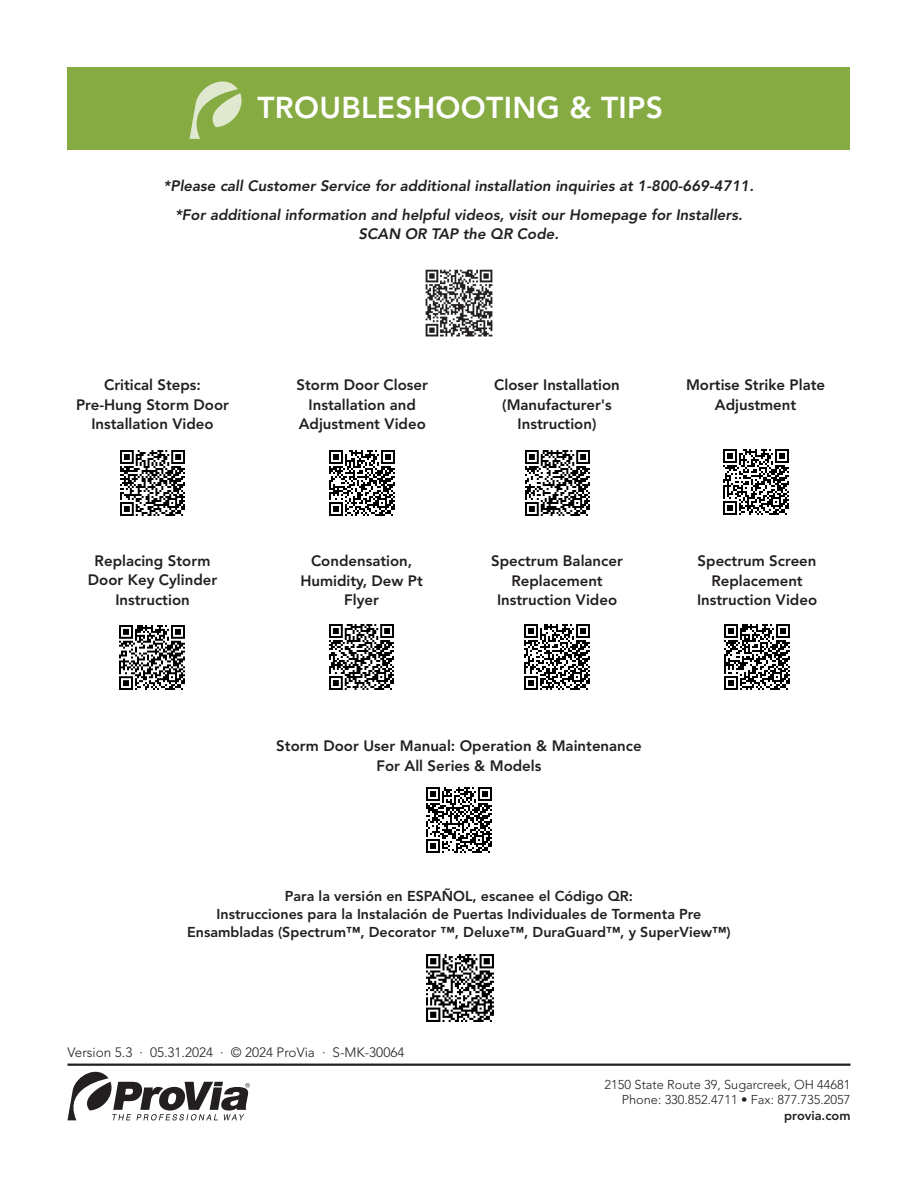
<style>
.page{position:relative;width:918px;height:1188px;background:#fff}
.page>*{position:absolute;margin:0;border:0;box-sizing:border-box;transform-origin:0 0}
.t1{font:800 30px "Avenir LT Std";letter-spacing:.01em;color:#fff}
.t2{font:800 15px/19.5px "Avenir LT Std";color:#231f20;text-align:center}
.t3{font:italic 800 15px "Avenir LT Std";color:#231f20}
.t4{font:800 14.25px/18px "Avenir LT Std";color:#231f20;text-align:center}
.t5{font:300 13.5px "Avenir LT Std";color:#231f20}
.t6{font:300 12.75px/15.3px "Avenir LT Std";color:#231f20;text-align:right}
.t7{font:800 12.75px "Avenir LT Std";color:#231f20}
</style>
<div class="page">
<svg style="left:68px;top:1072px;width:182px;height:48px"></svg>
<hr style="left:68px;top:1064px;width:782px;height:2px;background:#231f20">
<img style="left:425px;top:269px;width:68px;height:68px">
<img style="left:524px;top:624px;width:65px;height:65px">
<img style="left:725px;top:624px;width:64px;height:65px">
<img style="left:329px;top:451px;width:65px;height:64px">
<img style="left:427px;top:788px;width:65px;height:64px">
<img style="left:525px;top:451px;width:65px;height:64px">
<img style="left:724px;top:449px;width:65px;height:65px">
<img style="left:120px;top:625px;width:64px;height:65px">
<img style="left:329px;top:624px;width:65px;height:65px">
<img style="left:120px;top:451px;width:65px;height:64px">
<img style="left:426px;top:954px;width:68px;height:68px">
<div style="left:68px;top:67px;width:782px;height:83px;background:#85ab42"></div>
<svg style="left:190px;top:81px;width:52px;height:58px"></svg>
<p class="t1" style="left:257px;top:90px;width:407px">TROUBLESHOOTING &amp; TIPS</p>
<p class="t3" style="left:164px;top:177px;width:592px">*Please call Customer Service for additional installation inquiries at 1-800-669-4711.</p>
<p class="t3" style="left:175px;top:206px;width:569px">*For additional information and helpful videos, visit our Homepage for Installers.</p>
<p class="t3" style="left:359px;top:225px;width:202px">SCAN OR TAP the QR Code.</p>
<p class="t2" style="left:104px;top:375px;width:98px">Critical Steps:</p>
<p class="t2" style="left:76px;top:395px;width:154px">Pre-Hung Storm Door<br>Installation Video</p>
<p class="t2" style="left:296px;top:375px;width:133px">Storm Door Closer<br>Installation and<br>Adjustment Video</p>
<p class="t2" style="left:494px;top:375px;width:127px">Closer Installation</p>
<p class="t2" style="left:502px;top:395px;width:111px">(Manufacturer's<br>Instruction)</p>
<p class="t2" style="left:686px;top:375px;width:141px">Mortise Strike Plate<br>Adjustment</p>
<p class="t2" style="left:88px;top:551px;width:131px">Replacing Storm<br>Door Key Cylinder<br>Instruction</p>
<p class="t2" style="left:300px;top:551px;width:124px">Condensation,<br>Humidity, Dew Pt<br>Flyer</p>
<p class="t2" style="left:491px;top:551px;width:133px">Spectrum Balancer<br>Replacement<br>Instruction Video</p>
<p class="t2" style="left:697px;top:551px;width:122px">Spectrum Screen<br>Replacement<br>Instruction Video</p>
<p class="t2" style="left:276px;top:736px;width:367px">Storm Door User Manual: Operation &amp; Maintenance<br>For All Series &amp; Models</p>
<p class="t4" style="left:285px;top:887px;width:350px">Para la versión en ESPAÑOL, escanee el Código QR:</p>
<p class="t4" style="left:187px;top:905px;width:545px">Instrucciones para la Instalación de Puertas Individuales de Tormenta Pre<br>Ensambladas (Spectrum™, Decorator ™, Deluxe™, DuraGuard™, y SuperView™)</p>
<p class="t5" style="left:68px;top:1045px;width:338px">Version 5.3 · 05.31.2024 · © 2024 ProVia · S-MK-30064</p>
<p class="t6" style="left:605px;top:1077px;width:247px">2150 State Route 39, Sugarcreek, OH 44681<br>Phone: 330.852.4711 • Fax: 877.735.2057</p>
<p class="t7" style="left:784px;top:1108px;width:68px">provia.com</p>
</div>
